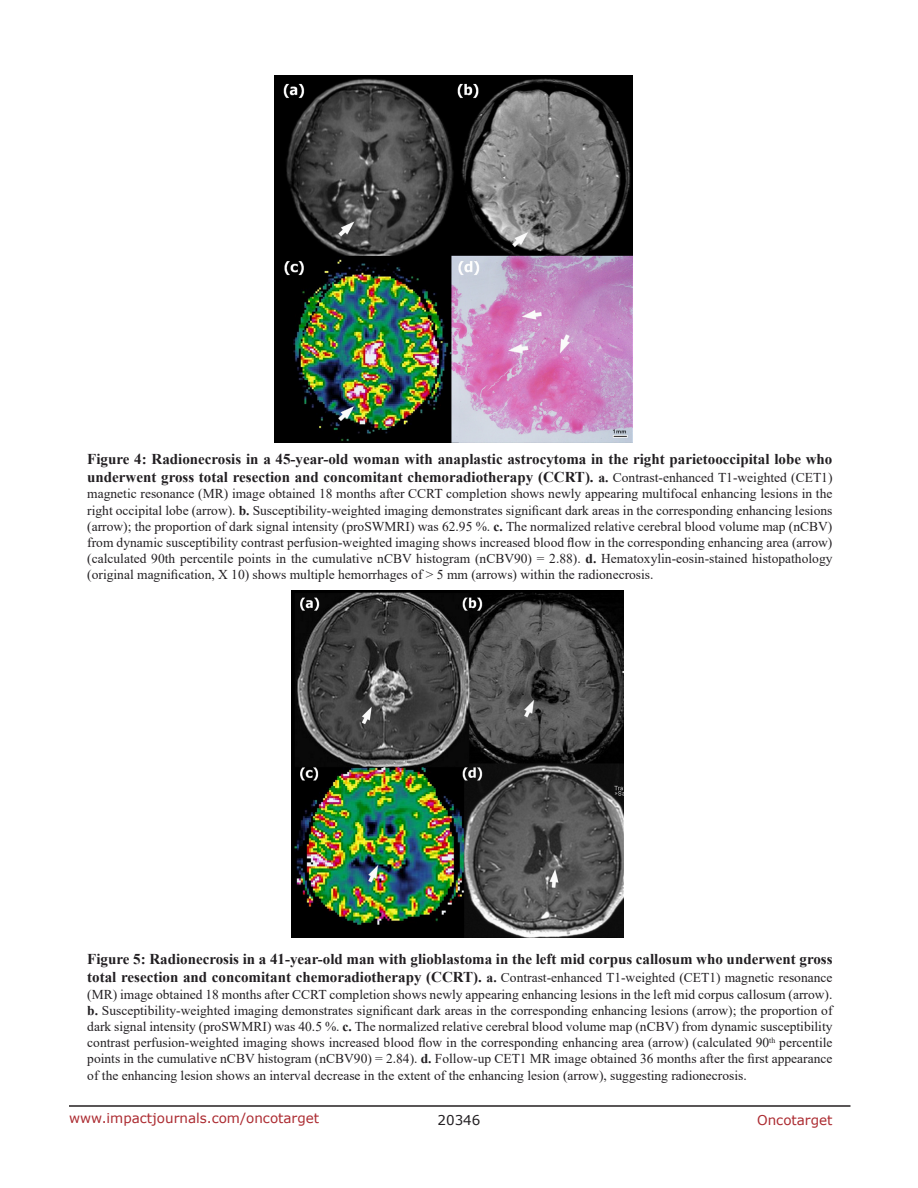
<style>
.page{position:relative;width:918px;height:1188px;background:#fff}
.page>*{position:absolute;margin:0;border:0;box-sizing:border-box;transform-origin:0 0}
.FigureText{font:700 15px/18px "Times New Roman";color:#221f22}
.FigureText-2{font:13.5px/16.2px "Times New Roman";color:#221f22;text-align:justify}
.t1{font:13.5px "Verdana";color:#ac2b31}
.t2{font:13.5px "Verdana";color:#221f22}
.s1{font-size:13.5px}
.s2{font-weight:400;font-size:13.5px}
.s3{font-weight:700}
</style>
<div class="page">
<hr style="left:69px;top:1105px;width:781px;height:2px;background:#231f20">
<img style="left:274px;top:76px;width:359px;height:367px">
<img style="left:291px;top:590px;width:332px;height:348px">
<p class="FigureText" style="left:87px;top:450px;width:747px">Figure 4: Radionecrosis in a 45-year-old woman with anaplastic astrocytoma in the right parietooccipital lobe who underwent gross total resection and concomitant chemoradiotherapy (CCRT). <span class="s1">a.</span> <span class="s2">Contrast-enhanced T1-weighted (CET1)</span></p>
<p class="FigureText-2" style="left:87px;top:485px;width:747px">magnetic resonance (MR) image obtained 18 months after CCRT completion shows newly appearing multifocal enhancing lesions in the right occipital lobe (arrow). <span class="s3">b.</span> Susceptibility-weighted imaging demonstrates significant dark areas in the corresponding enhancing lesions (arrow); the proportion of dark signal intensity (proSWMRI) was 62.95 %. <span class="s3">c.</span> The normalized relative cerebral blood volume map (nCBV) from dynamic susceptibility contrast perfusion-weighted imaging shows increased blood flow in the corresponding enhancing area (arrow) (calculated 90th percentile points in the cumulative nCBV histogram (nCBV90) = 2.88). <span class="s3">d.</span> Hematoxylin-eosin-stained histopathology (original magnification, X 10) shows multiple hemorrhages of &gt; 5 mm (arrows) within the radionecrosis.</p>
<p class="FigureText" style="left:87px;top:950px;width:747px">Figure 5: Radionecrosis in a 41-year-old man with glioblastoma in the left mid corpus callosum who underwent gross total resection and concomitant chemoradiotherapy (CCRT). <span class="s1">a.</span> <span class="s2">Contrast-enhanced T1-weighted (CET1) magnetic resonance</span></p>
<p class="FigureText-2" style="left:87px;top:986px;width:747px">(MR) image obtained 18 months after CCRT completion shows newly appearing enhancing lesions in the left mid corpus callosum (arrow). <span class="s3">b.</span> Susceptibility-weighted imaging demonstrates significant dark areas in the corresponding enhancing lesions (arrow); the proportion of dark signal intensity (proSWMRI) was 40.5 %. <span class="s3">c.</span> The normalized relative cerebral blood volume map (nCBV) from dynamic susceptibility contrast perfusion-weighted imaging shows increased blood flow in the corresponding enhancing area (arrow) (calculated 90<sup>th</sup> percentile points in the cumulative nCBV histogram (nCBV90) = 2.84). <span class="s3">d.</span> Follow-up CET1 MR image obtained 36 months after the first appearance of the enhancing lesion shows an interval decrease in the extent of the enhancing lesion (arrow), suggesting radionecrosis.</p>
<p class="t1" style="left:69px;top:1109px;width:252px">www.impactjournals.com/oncotarget</p>
<p class="t2" style="left:438px;top:1111px;width:44px">20346</p>
<p class="t1" style="left:757px;top:1111px;width:77px">Oncotarget</p>
</div>
